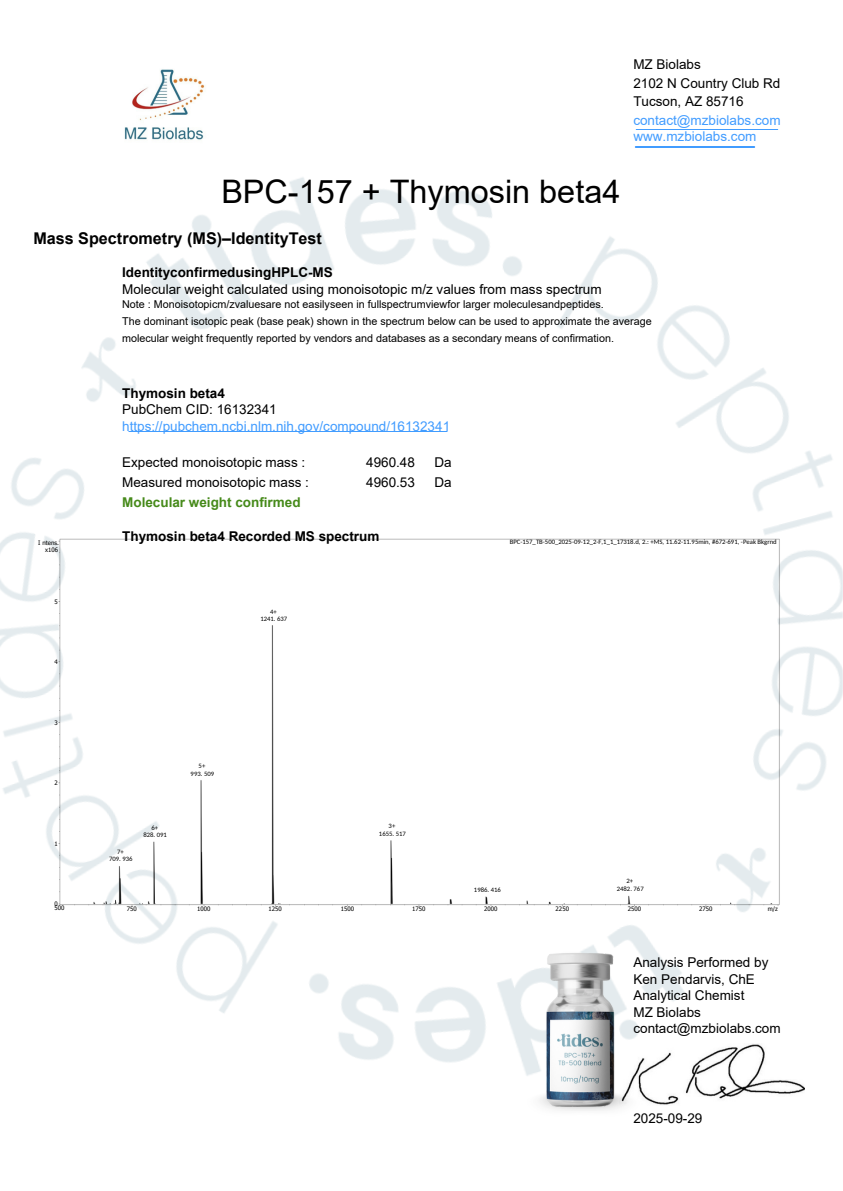
<style>
.page{position:relative;width:843px;height:1191px;background:#fff}
.page>*{position:absolute;margin:0;border:0;box-sizing:border-box;transform-origin:0 0}
.t1{font:32.4px "Arial";color:#000}
.t2{font:700 16.2px "Arial";color:#000}
.t3{font:13.5px/16.5px "Arial";color:#000}
.t4{font:13.5px/15.7px "Arial";color:#419cff}
.t5{font:700 13.5px "Arial";color:#000}
.t6{font:700 13.5px "Arial";color:#468a1a}
.t7{font:10.8px/16.9px "Arial";color:#000}
.t8{font:6.7px/7.5px "Carlito";color:#000;text-align:center}
.t9{font:6.1px/6.7px "Tahoma";letter-spacing:.005em;color:#000;text-align:right}
</style>
<div class="page">
<img style="left:0;top:146px;width:842px;height:945px">
<img style="left:105px;top:69px;width:118px;height:82px">
<img style="left:682px;top:1043px;width:121px;height:56px">
<img style="left:53px;top:534px;width:731px;height:376px">
<img style="left:484px;top:928px;width:198px;height:183px">
<img style="left:122px;top:431px;width:332px;height:1px">
<img style="left:633px;top:147px;width:123px;height:1px">
<img style="left:635px;top:129px;width:144px;height:1px">
<p class="t3" style="left:633px;top:55px;width:148px;line-height:18.7px">MZ Biolabs<br>2102 N Country Club Rd<br>Tucson, AZ 85716</p>
<p class="t4" style="left:633px;top:113px;width:149px">contact@mzbiolabs.com www.mzbiolabs.com</p>
<h1 class="t1" style="left:221px;top:174px;width:400px">BPC-157 + Thymosin beta4</h1>
<p class="t2" style="left:33px;top:229px;width:290px">Mass Spectrometry (MS)–IdentityTest</p>
<p class="t5" style="left:122px;top:265px;width:212px">IdentityconfirmedusingHPLC-MS</p>
<p class="t3" style="left:122px;top:281px;width:481px">Molecular weight calculated using monoisotopic m/z values from mass spectrum</p>
<p class="t7" style="left:122px;top:296px;width:531px">Note : Monoisotopicm/zvaluesare not easilyseen in fullspectrumviewfor larger moleculesandpeptides.<br>The dominant isotopic peak (base peak) shown in the spectrum below can be used to approximate the average molecular weight frequently reported by vendors and databases as a secondary means of confirmation.</p>
<p class="t5" style="left:122px;top:386px;width:104px">Thymosin beta4</p>
<p class="t9" style="left:38px;top:539px;width:22px">I ntens. x106</p>
<p class="t9" style="left:54px;top:598px;width:5px">5</p>
<p class="t9" style="left:54px;top:658px;width:5px">4</p>
<p class="t9" style="left:54px;top:719px;width:5px">3</p>
<p class="t9" style="left:54px;top:779px;width:5px">2</p>
<p class="t9" style="left:54px;top:839px;width:5px">1</p>
<p class="t3" style="left:122px;top:401px;width:156px">PubChem CID: 16132341</p>
<p class="t4" style="left:122px;top:418px;width:329px">https://pubchem.ncbi.nlm.nih.gov/compound/16132341</p>
<p class="t3" style="left:122px;top:451px;width:188px;line-height:20.2px">Expected monoisotopic mass :<br>Measured monoisotopic mass :</p>
<p class="t6" style="left:122px;top:494px;width:180px">Molecular weight confirmed</p>
<p class="t3" style="left:366px;top:451px;width:50px;line-height:20.2px">4960.48<br>4960.53</p>
<p class="t3" style="left:434px;top:451px;width:19px;line-height:20.2px">Da<br>Da</p>
<p class="t5" style="left:122px;top:529px;width:259px">Thymosin beta4 Recorded MS spectrum</p>
<p class="t8" style="left:260px;top:608px;width:28px">4+<br>1241. 637</p>
<p class="t8" style="left:509px;top:538px;width:268px">BPC-157_TB-500_2025-09-12_2-F,1_1_17318.d, 2.: +MS, 11.62-11.95min, #672-691, -Peak Bkgrnd</p>
<p class="t8" style="left:109px;top:848px;width:25px">7+<br>709. 936</p>
<p class="t8" style="left:143px;top:824px;width:25px">6+<br>828. 091</p>
<p class="t8" style="left:190px;top:762px;width:25px">5+<br>993. 509</p>
<p class="t8" style="left:379px;top:822px;width:28px">3+<br>1655. 517</p>
<p class="t8" style="left:474px;top:886px;width:28px">1986. 416</p>
<p class="t8" style="left:616px;top:877px;width:28px">2+<br>2482. 767</p>
<p class="t9" style="left:54px;top:901px;width:11px;line-height:4.5px;text-align:left">0<br>500</p>
<p class="t9" style="left:127px;top:905px;width:12px">750</p>
<p class="t9" style="left:197px;top:905px;width:15px">1000</p>
<p class="t9" style="left:268px;top:905px;width:15px">1250</p>
<p class="t9" style="left:340px;top:905px;width:15px">1500</p>
<p class="t9" style="left:412px;top:905px;width:15px">1750</p>
<p class="t9" style="left:484px;top:905px;width:15px">2000</p>
<p class="t9" style="left:555px;top:905px;width:15px">2250</p>
<p class="t9" style="left:627px;top:905px;width:15px">2500</p>
<p class="t9" style="left:699px;top:905px;width:15px">2750</p>
<p class="t9" style="left:767px;top:905px;width:12px">m/z</p>
<p class="t3" style="left:633px;top:954px;width:149px">Analysis Performed by<br>Ken Pendarvis, ChE<br>Analytical Chemist<br>MZ Biolabs contact@mzbiolabs.com</p>
<p class="t3" style="left:633px;top:1109px;width:71px">2025-09-29</p>
</div>
